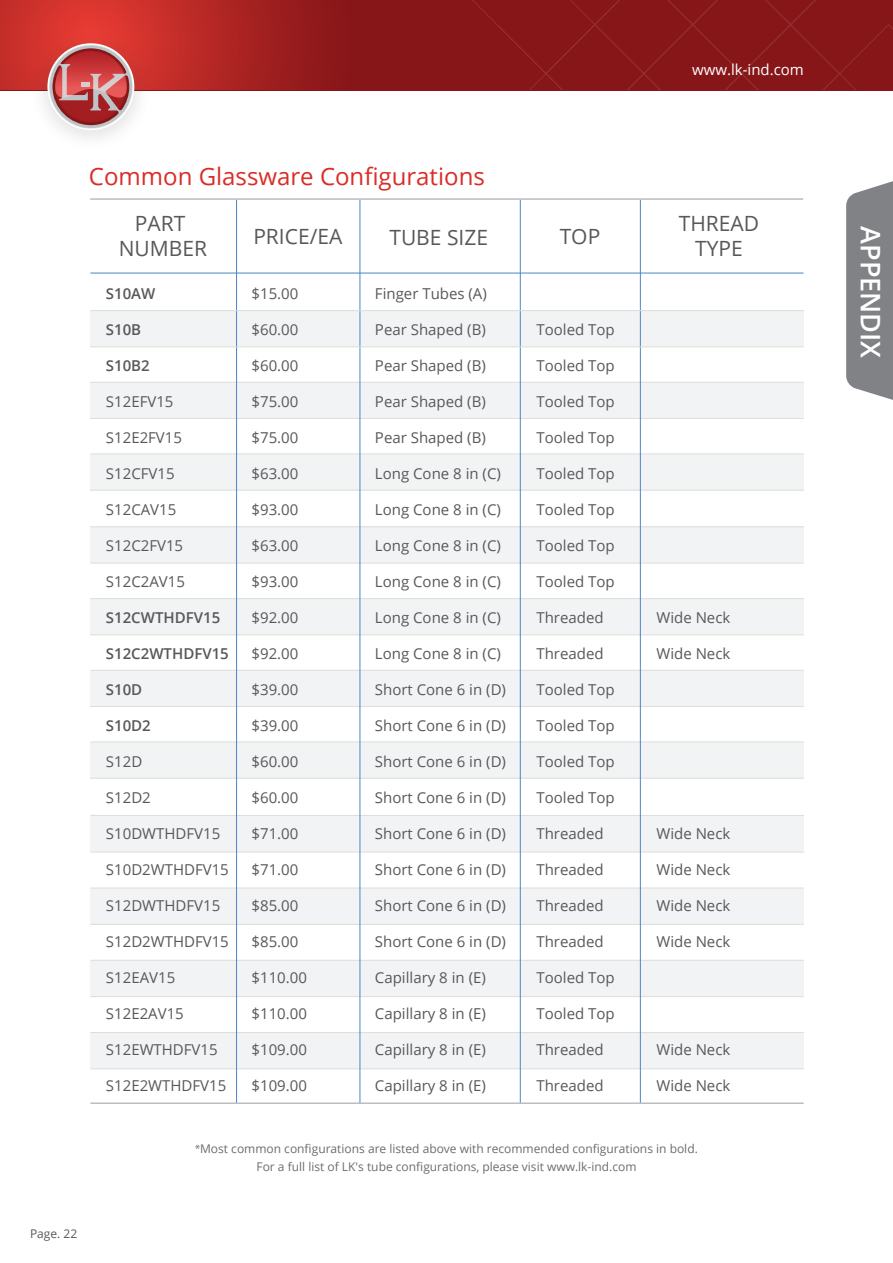
<style>
.page{position:relative;width:893px;height:1263px;background:#fff}
.page>*{position:absolute;margin:0;border:0;box-sizing:border-box;transform-origin:0 0}
.t1{font:600 27px "Open Sans";color:#fff}
.t2{font:24px "Open Sans";color:#da2c27}
.t3{font:21px/25.2px "Open Sans";color:#57585a;text-align:center}
.t4{font:15px "Open Sans";color:#57585a}
.t5{font:600 15px "Open Sans";color:#57585a}
.t6{font:15px "Open Sans";color:#fff}
.t7{font:12px/18px "Open Sans";color:#6c6d70;text-align:center}
.t8{font:12px "Open Sans";color:#57585a}
.s1{font-family:"Myriad Pro"}
</style>
<div class="page">
<div style="left:0;top:0;width:893px;height:90px;background:#871619"></div>
<svg style="left:472px;top:0;width:421px;height:90px"></svg>
<svg style="left:0;top:0;width:361px;height:128px"></svg>
<svg style="left:55px;top:51px;width:72px;height:47px;background:#c95f60"></svg>
<svg style="left:846px;top:181px;width:47px;height:219px;background:#898b8e"></svg>
<div style="left:90px;top:311px;width:714px;height:36px;background:#f2f3f4"></div>
<div style="left:90px;top:382px;width:714px;height:36px;background:#f2f3f4"></div>
<div style="left:90px;top:454px;width:714px;height:36px;background:#f2f3f4"></div>
<div style="left:90px;top:527px;width:714px;height:36px;background:#f2f3f4"></div>
<div style="left:90px;top:599px;width:714px;height:36px;background:#f2f3f4"></div>
<div style="left:90px;top:670px;width:714px;height:36px;background:#f2f3f4"></div>
<div style="left:90px;top:742px;width:714px;height:36px;background:#f2f3f4"></div>
<div style="left:90px;top:816px;width:714px;height:36px;background:#f2f3f4"></div>
<div style="left:90px;top:888px;width:714px;height:36px;background:#f2f3f4"></div>
<div style="left:90px;top:960px;width:714px;height:36px;background:#f2f3f4"></div>
<div style="left:90px;top:1032px;width:714px;height:37px;background:#f2f3f4"></div>
<hr style="left:90px;top:382px;width:714px;height:1px;background:#deddd7">
<hr style="left:90px;top:418px;width:714px;height:1px;background:#deddd7">
<hr style="left:90px;top:453px;width:714px;height:1px;background:#deddd7">
<hr style="left:90px;top:490px;width:714px;height:1px;background:#deddd7">
<hr style="left:90px;top:526px;width:714px;height:1px;background:#deddd7">
<hr style="left:90px;top:563px;width:714px;height:1px;background:#deddd7">
<hr style="left:90px;top:598px;width:714px;height:1px;background:#deddd7">
<hr style="left:90px;top:634px;width:714px;height:1px;background:#deddd7">
<hr style="left:90px;top:670px;width:714px;height:1px;background:#deddd7">
<hr style="left:90px;top:706px;width:714px;height:1px;background:#deddd7">
<hr style="left:90px;top:741px;width:714px;height:1px;background:#deddd7">
<hr style="left:90px;top:778px;width:714px;height:1px;background:#deddd7">
<hr style="left:90px;top:815px;width:714px;height:1px;background:#deddd7">
<hr style="left:90px;top:852px;width:714px;height:1px;background:#deddd7">
<hr style="left:90px;top:888px;width:714px;height:1px;background:#deddd7">
<hr style="left:90px;top:924px;width:714px;height:1px;background:#deddd7">
<hr style="left:90px;top:960px;width:714px;height:1px;background:#deddd7">
<hr style="left:90px;top:996px;width:714px;height:1px;background:#deddd7">
<hr style="left:90px;top:1032px;width:714px;height:1px;background:#deddd7">
<hr style="left:90px;top:1068px;width:714px;height:1px;background:#deddd7">
<hr style="left:236px;top:200px;width:1px;height:903px;background:#4a87c6">
<hr style="left:360px;top:200px;width:1px;height:903px;background:#4a87c6">
<hr style="left:520px;top:200px;width:1px;height:903px;background:#4a87c6">
<hr style="left:640px;top:200px;width:1px;height:903px;background:#4a87c6">
<hr style="left:90px;top:310px;width:714px;height:1px;background:#deddd7">
<hr style="left:90px;top:273px;width:714px;height:1px;background:#4a87c6">
<hr style="left:90px;top:346px;width:714px;height:1px;background:#deddd7">
<hr style="left:90px;top:198px;width:713px;height:2px;background:#bcbdc0">
<hr style="left:90px;top:1102px;width:714px;height:2px;background:#bcbdc0">
<p class="t6" style="left:692px;top:59px;width:113px">www.lk-ind.com</p>
<h2 class="t2" style="left:89px;top:160px;width:397px">Common Glassware Configurations</h2>
<h3 class="t3" style="left:119px;top:210px;width:90px">PART<br>NUMBER</h3>
<p class="t5" style="left:106px;top:283px;width:51px">S10AW</p>
<p class="t5" style="left:106px;top:319px;width:37px">S10B</p>
<p class="t5" style="left:106px;top:355px;width:45px">S10B2</p>
<p class="t4" style="left:106px;top:391px;width:69px">S12EFV15</p>
<p class="t4" style="left:106px;top:427px;width:78px">S12E2FV15</p>
<p class="t4" style="left:106px;top:463px;width:70px">S12CFV15</p>
<p class="t4" style="left:106px;top:499px;width:72px">S12CAV15</p>
<p class="t4" style="left:106px;top:535px;width:79px">S12C2FV15</p>
<p class="t4" style="left:106px;top:571px;width:81px">S12C2AV15</p>
<p class="t5" style="left:106px;top:607px;width:116px">S12CWTHDFV15</p>
<p class="t5" style="left:106px;top:643px;width:124px">S12C2WTHDFV15</p>
<p class="t5" style="left:106px;top:679px;width:38px">S10D</p>
<p class="t5" style="left:106px;top:715px;width:46px">S10D2</p>
<p class="t4" style="left:106px;top:751px;width:38px">S12D</p>
<p class="t4" style="left:106px;top:787px;width:46px">S12D2</p>
<p class="t4" style="left:106px;top:823px;width:116px">S10DWTHDFV15</p>
<p class="t4" style="left:106px;top:859px;width:124px">S10D2WTHDFV15</p>
<p class="t4" style="left:106px;top:895px;width:116px">S12DWTHDFV15</p>
<p class="t4" style="left:106px;top:931px;width:124px">S12D2WTHDFV15</p>
<p class="t4" style="left:106px;top:967px;width:71px">S12EAV15</p>
<p class="t4" style="left:106px;top:1003px;width:79px">S12E2AV15</p>
<p class="t4" style="left:106px;top:1039px;width:113px">S12EWTHDFV15</p>
<p class="t4" style="left:106px;top:1075px;width:122px">S12E2WTHDFV15</p>
<h3 class="t3" style="left:253px;top:223px;width:91px">PRICE/EA</h3>
<h3 class="t3" style="left:389px;top:224px;width:100px">TUBE SIZE</h3>
<h3 class="t3" style="left:560px;top:223px;width:42px">TOP</h3>
<p class="t4" style="left:252px;top:283px;width:48px">$15.00</p>
<p class="t4" style="left:252px;top:319px;width:48px">$60.00</p>
<p class="t4" style="left:252px;top:355px;width:48px">$60.00</p>
<p class="t4" style="left:252px;top:391px;width:48px">$75.00</p>
<p class="t4" style="left:252px;top:427px;width:48px">$75.00</p>
<p class="t4" style="left:252px;top:463px;width:48px">$63.00</p>
<p class="t4" style="left:252px;top:499px;width:48px">$93.00</p>
<p class="t4" style="left:252px;top:535px;width:48px">$63.00</p>
<p class="t4" style="left:252px;top:571px;width:48px">$93.00</p>
<p class="t4" style="left:252px;top:607px;width:48px">$92.00</p>
<p class="t4" style="left:252px;top:643px;width:48px">$92.00</p>
<p class="t4" style="left:252px;top:679px;width:48px">$39.00</p>
<p class="t4" style="left:252px;top:715px;width:48px">$39.00</p>
<p class="t4" style="left:252px;top:751px;width:48px">$60.00</p>
<p class="t4" style="left:252px;top:787px;width:48px">$60.00</p>
<p class="t4" style="left:252px;top:823px;width:48px">$71.00</p>
<p class="t4" style="left:252px;top:859px;width:48px">$71.00</p>
<p class="t4" style="left:252px;top:895px;width:48px">$85.00</p>
<p class="t4" style="left:252px;top:931px;width:48px">$85.00</p>
<p class="t4" style="left:252px;top:967px;width:57px">$110.00</p>
<p class="t4" style="left:252px;top:1003px;width:57px">$110.00</p>
<p class="t4" style="left:252px;top:1039px;width:57px">$109.00</p>
<p class="t4" style="left:252px;top:1075px;width:57px">$109.00</p>
<p class="t4" style="left:375px;top:283px;width:113px">Finger Tubes (A)</p>
<p class="t4" style="left:375px;top:319px;width:112px">Pear Shaped (B)</p>
<p class="t4" style="left:375px;top:355px;width:112px">Pear Shaped (B)</p>
<p class="t4" style="left:375px;top:391px;width:112px">Pear Shaped (B)</p>
<p class="t4" style="left:375px;top:427px;width:112px">Pear Shaped (B)</p>
<p class="t4" style="left:375px;top:463px;width:127px">Long Cone 8 in (C)</p>
<p class="t4" style="left:375px;top:499px;width:127px">Long Cone 8 in (C)</p>
<p class="t4" style="left:375px;top:535px;width:127px">Long Cone 8 in (C)</p>
<p class="t4" style="left:375px;top:571px;width:127px">Long Cone 8 in (C)</p>
<p class="t4" style="left:375px;top:607px;width:127px">Long Cone 8 in (C)</p>
<p class="t4" style="left:375px;top:643px;width:127px">Long Cone 8 in (C)</p>
<p class="t4" style="left:375px;top:679px;width:133px">Short Cone 6 in (D)</p>
<p class="t4" style="left:375px;top:715px;width:133px">Short Cone 6 in (D)</p>
<p class="t4" style="left:375px;top:751px;width:133px">Short Cone 6 in (D)</p>
<p class="t4" style="left:375px;top:787px;width:133px">Short Cone 6 in (D)</p>
<p class="t4" style="left:375px;top:823px;width:133px">Short Cone 6 in (D)</p>
<p class="t4" style="left:375px;top:859px;width:133px">Short Cone 6 in (D)</p>
<p class="t4" style="left:375px;top:895px;width:133px">Short Cone 6 in (D)</p>
<p class="t4" style="left:375px;top:931px;width:133px">Short Cone 6 in (D)</p>
<p class="t4" style="left:375px;top:967px;width:112px">Capillary 8 in (E)</p>
<p class="t4" style="left:375px;top:1003px;width:112px">Capillary 8 in (E)</p>
<p class="t4" style="left:375px;top:1039px;width:112px">Capillary 8 in (E)</p>
<p class="t4" style="left:375px;top:1075px;width:112px">Capillary 8 in (E)</p>
<p class="t4" style="left:536px;top:319px;width:80px">Tooled Top</p>
<p class="t4" style="left:536px;top:355px;width:80px">Tooled Top</p>
<p class="t4" style="left:536px;top:391px;width:80px">Tooled Top</p>
<p class="t4" style="left:536px;top:427px;width:80px">Tooled Top</p>
<p class="t4" style="left:536px;top:463px;width:80px">Tooled Top</p>
<p class="t4" style="left:536px;top:499px;width:80px">Tooled Top</p>
<p class="t4" style="left:536px;top:535px;width:80px">Tooled Top</p>
<p class="t4" style="left:536px;top:571px;width:80px">Tooled Top</p>
<p class="t4" style="left:536px;top:607px;width:69px">Threaded</p>
<p class="t4" style="left:536px;top:643px;width:69px">Threaded</p>
<p class="t4" style="left:536px;top:679px;width:80px">Tooled Top</p>
<p class="t4" style="left:536px;top:715px;width:80px">Tooled Top</p>
<p class="t4" style="left:536px;top:751px;width:80px">Tooled Top</p>
<p class="t4" style="left:536px;top:787px;width:80px">Tooled Top</p>
<p class="t4" style="left:536px;top:823px;width:69px">Threaded</p>
<p class="t4" style="left:536px;top:859px;width:69px">Threaded</p>
<p class="t4" style="left:536px;top:895px;width:69px">Threaded</p>
<p class="t4" style="left:536px;top:931px;width:69px">Threaded</p>
<p class="t4" style="left:536px;top:967px;width:80px">Tooled Top</p>
<p class="t4" style="left:536px;top:1003px;width:80px">Tooled Top</p>
<p class="t4" style="left:536px;top:1039px;width:69px">Threaded</p>
<p class="t4" style="left:536px;top:1075px;width:69px">Threaded</p>
<h3 class="t3" style="left:679px;top:210px;width:82px">THREAD<br>TYPE</h3>
<p class="t4" style="left:656px;top:607px;width:75px">Wide Neck</p>
<p class="t4" style="left:656px;top:643px;width:75px">Wide Neck</p>
<p class="t4" style="left:656px;top:823px;width:75px">Wide Neck</p>
<p class="t4" style="left:656px;top:859px;width:75px">Wide Neck</p>
<p class="t4" style="left:656px;top:895px;width:75px">Wide Neck</p>
<p class="t4" style="left:656px;top:931px;width:75px">Wide Neck</p>
<p class="t4" style="left:656px;top:1039px;width:75px">Wide Neck</p>
<p class="t4" style="left:656px;top:1075px;width:75px">Wide Neck</p>
<p class="t7" style="left:195px;top:1140px;width:504px"><span class="s1">*</span>Most common configurations are listed above with recommended configurations in bold.<br>For a full list of LK's tube configurations, please visit www.lk-ind.com</p>
<p class="t8" style="left:30px;top:1225px;width:49px">Page. 22</p>
<h1 class="t1" style="left:889px;top:226px;width:134px;rotate:90deg">APPENDIX</h1>
</div>
